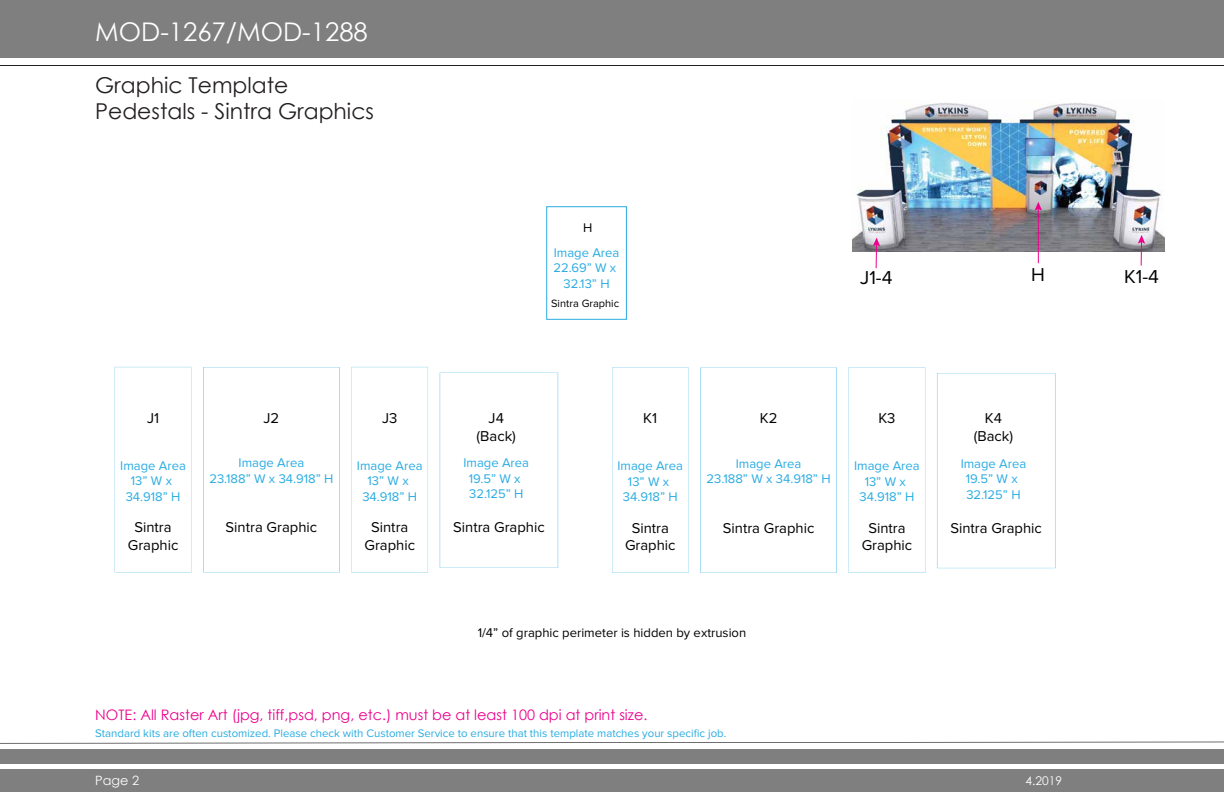
<style>
.page{position:relative;width:1224px;height:792px;background:#fff}
.page>*{position:absolute;margin:0;border:0;box-sizing:border-box;transform-origin:0 0}
.t1{font:25.7px "Century Gothic";color:#fff}
.t2{font:21.9px/26.2px "Century Gothic";color:#231f20}
.t3{font:19.4px "Proxima Nova";color:#000}
.t4{font:14.8px/17.8px "Proxima Nova";color:#000;text-align:center}
.t5{font:14.5px "Century Gothic";color:#ec008c}
.t6{font:13px/15.6px "Proxima Nova";color:#2aace2;text-align:center}
.t7{font:13px "Proxima Nova";color:#000}
.t8{font:12.8px "Century Gothic";color:#fff}
.t9{font:12px "Century Gothic";color:#fff}
.t10{font:11.4px "Proxima Nova";color:#2aace2}
.t11{font:11px "Proxima Nova";color:#000}
</style>
<div class="page">
<img style="left:852px;top:103px;width:313px;height:148px">
<div style="left:546px;top:206px;width:81px;height:114px;border:1px solid #2aace2"></div>
<hr style="left:1038px;top:208px;width:1px;height:55px;background:#ec008c">
<svg style="left:1035px;top:202px;width:7px;height:9px"></svg>
<svg style="left:115px;top:367px;width:76px;height:206px"></svg>
<svg style="left:351px;top:367px;width:77px;height:206px"></svg>
<svg style="left:440px;top:373px;width:118px;height:195px"></svg>
<svg style="left:203px;top:367px;width:137px;height:205px"></svg>
<svg style="left:612px;top:367px;width:77px;height:206px"></svg>
<svg style="left:849px;top:367px;width:76px;height:206px"></svg>
<svg style="left:937px;top:373px;width:118px;height:195px"></svg>
<svg style="left:700px;top:367px;width:137px;height:206px"></svg>
<div style="left:0;top:0;width:1224px;height:57px;background:#7f7f80"></div>
<hr style="left:0;top:65px;width:1224px;height:1px;background:#231f20">
<div style="left:0;top:749px;width:1224px;height:43px;background:#7f7f80"></div>
<div style="left:0;top:764px;width:1224px;height:5px;background:#fff"></div>
<svg style="left:0;top:742px;width:1224px;height:2px"></svg>
<svg style="left:873px;top:238px;width:7px;height:31px"></svg>
<svg style="left:1138px;top:235px;width:7px;height:31px"></svg>
<h1 class="t1" style="left:95px;top:14px;width:274px">MOD-1267/MOD-1288</h1>
<h2 class="t2" style="left:95px;top:71px;width:280px">Graphic Template<br>Pedestals - Sintra Graphics</h2>
<p class="t7" style="left:583px;top:220px;width:11px">H</p>
<p class="t6" style="left:553px;top:245px;width:67px">Image Area<br>22.69” W x<br>32.13” H</p>
<p class="t11" style="left:551px;top:297px;width:70px">Sintra Graphic</p>
<h3 class="t3" style="left:1031px;top:264px;width:15px">H</h3>
<h3 class="t3" style="left:860px;top:267px;width:34px">J1-4</h3>
<h3 class="t3" style="left:1124px;top:266px;width:36px">K1-4</h3>
<p class="t4" style="left:147px;top:409px;width:14px">J1</p>
<p class="t4" style="left:264px;top:409px;width:17px">J2</p>
<p class="t4" style="left:382px;top:409px;width:17px">J3</p>
<p class="t4" style="left:477px;top:409px;width:41px">J4 (Back)</p>
<p class="t4" style="left:643px;top:410px;width:15px">K1</p>
<p class="t4" style="left:760px;top:410px;width:19px">K2</p>
<p class="t4" style="left:878px;top:410px;width:19px">K3</p>
<p class="t4" style="left:974px;top:410px;width:41px">K4 (Back)</p>
<p class="t6" style="left:120px;top:458px;width:67px">Image Area<br>13” W x<br>34.918” H</p>
<p class="t4" style="left:128px;top:519px;width:52px">Sintra<br>Graphic</p>
<p class="t6" style="left:209px;top:455px;width:126px">Image Area<br>23.188” W x 34.918” H</p>
<p class="t4" style="left:226px;top:519px;width:93px">Sintra Graphic</p>
<p class="t6" style="left:357px;top:458px;width:67px">Image Area<br>13” W x<br>34.918” H</p>
<p class="t4" style="left:365px;top:519px;width:52px">Sintra<br>Graphic</p>
<p class="t6" style="left:464px;top:455px;width:67px">Image Area<br>19.5” W x<br>32.125” H</p>
<p class="t4" style="left:453px;top:519px;width:93px">Sintra Graphic</p>
<p class="t6" style="left:617px;top:458px;width:67px">Image Area<br>13” W x<br>34.918” H</p>
<p class="t4" style="left:625px;top:519px;width:52px">Sintra<br>Graphic</p>
<p class="t6" style="left:707px;top:456px;width:126px">Image Area<br>23.188” W x 34.918” H</p>
<p class="t4" style="left:723px;top:519px;width:93px">Sintra Graphic</p>
<p class="t6" style="left:854px;top:458px;width:67px">Image Area<br>13” W x<br>34.918” H</p>
<p class="t4" style="left:862px;top:519px;width:52px">Sintra<br>Graphic</p>
<p class="t6" style="left:961px;top:456px;width:67px">Image Area<br>19.5” W x<br>32.125” H</p>
<p class="t4" style="left:950px;top:519px;width:93px">Sintra Graphic</p>
<p class="t7" style="left:478px;top:626px;width:270px">1/4” of graphic perimeter is hidden by extrusion</p>
<p class="t5" style="left:95px;top:704px;width:554px">NOTE: All Raster Art (jpg, tiff,psd, png, etc.) must be at least 100 dpi at print size.</p>
<p class="t10" style="left:95px;top:726px;width:633px">Standard kits are often customized. Please check with Customer Service to ensure that this template matches your specific job.</p>
<p class="t8" style="left:95px;top:771px;width:45px">Page 2</p>
<p class="t9" style="left:1025px;top:772px;width:38px">4.2019</p>
</div>
